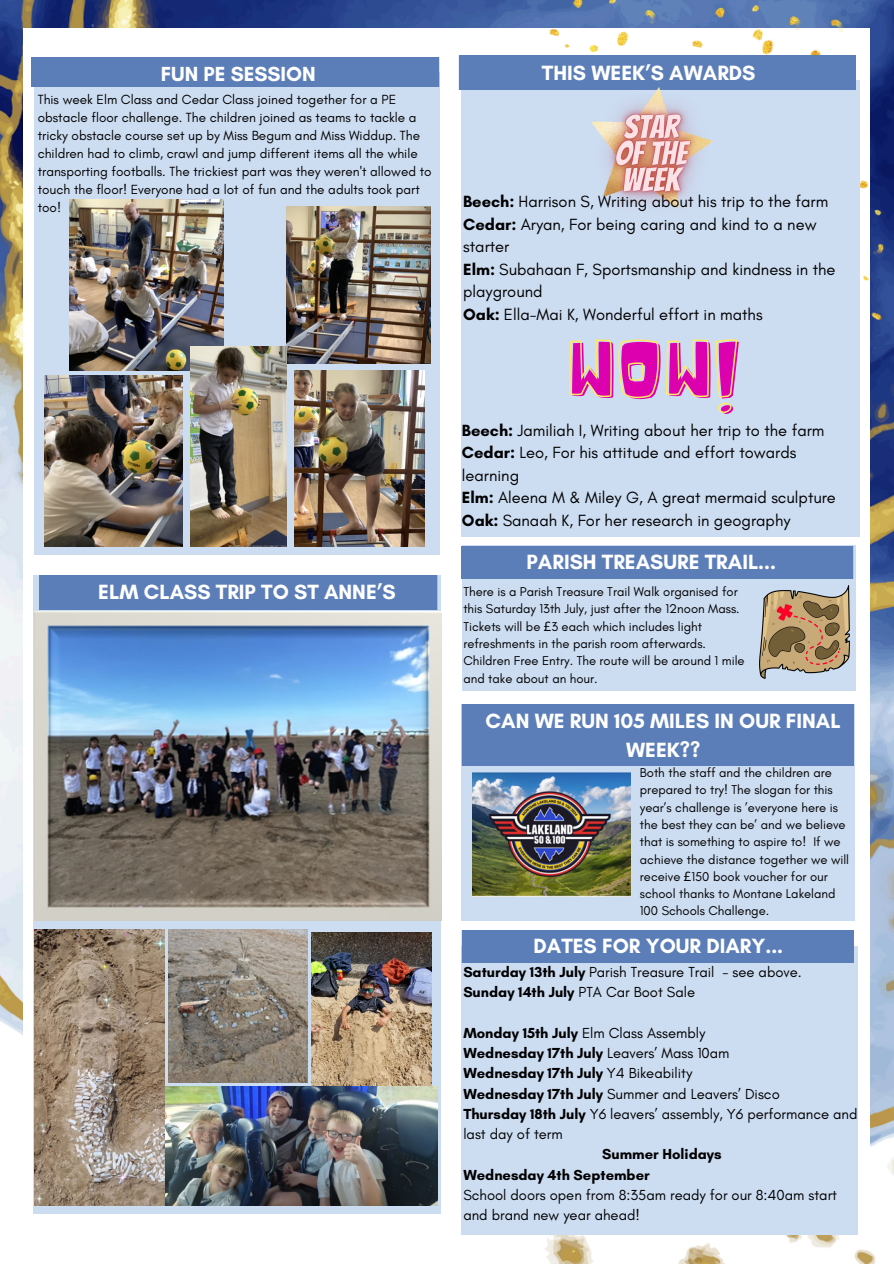
<style>
.page{position:relative;width:894px;height:1264px;background:#fff}
.page>*{position:absolute;margin:0;border:0;box-sizing:border-box;transform-origin:0 0}
.t1{font:74.7px "Noot";color:#dd00ae}
.t2{font:700 21px/29.2px "Glacial Indifference";color:#fff;text-align:center}
.t3{font:700 20.7px "Glacial Indifference";color:#fff}
.t4{font:16.5px/22.5px "Glacial Indifference";color:#000}
.t5{font:14.85px/20.2px "Glacial Indifference";color:#000}
.t6{font:700 14.85px "Glacial Indifference";color:#000}
.t7{font:13.5px/18px "Glacial Indifference";color:#000}
.t8{font:13.05px/17.2px "Glacial Indifference";color:#000}
.s1{font-weight:700}
.s2{font-family:"Noto Sans"}
.s3{font-weight:400}
</style>
<div class="page">
<img style="left:0;top:0;width:893px;height:1263px">
<div style="left:23px;top:28px;width:846px;height:1206px;background:#fff"></div>
<img style="left:543px;top:0;width:350px;height:332px">
<div style="left:461px;top:946px;width:396px;height:288px;background:#ccdcf1"></div>
<div style="left:461px;top:930px;width:392px;height:32px;background:#5c7eb8"></div>
<div style="left:461px;top:81px;width:398px;height:456px;background:#ccdcf1"></div>
<div style="left:458px;top:55px;width:397px;height:35px;background:#5c7eb8"></div>
<div style="left:33px;top:575px;width:407px;height:638px;background:#ccdcf1"></div>
<div style="left:34px;top:72px;width:405px;height:482px;background:#ccdcf1"></div>
<div style="left:31px;top:57px;width:408px;height:30px;background:#5c7eb8"></div>
<div style="left:39px;top:575px;width:398px;height:35px;background:#5c7eb8"></div>
<div style="left:461px;top:704px;width:392px;height:216px;background:#ccdcf1"></div>
<div style="left:461px;top:704px;width:392px;height:62px;background:#5c7eb8"></div>
<img style="left:44px;top:376px;width:139px;height:171px">
<img style="left:294px;top:370px;width:130px;height:177px">
<img style="left:287px;top:206px;width:144px;height:157px">
<img style="left:70px;top:199px;width:154px;height:171px">
<img style="left:191px;top:346px;width:95px;height:200px">
<img style="left:34px;top:612px;width:407px;height:308px">
<img style="left:311px;top:932px;width:120px;height:154px">
<img style="left:168px;top:929px;width:140px;height:153px">
<img style="left:165px;top:1086px;width:272px;height:119px">
<img style="left:34px;top:929px;width:131px;height:276px">
<img style="left:472px;top:773px;width:158px;height:123px">
<div style="left:462px;top:545px;width:393px;height:146px;background:#ccdcf1"></div>
<div style="left:461px;top:546px;width:392px;height:32px;background:#5c7eb8"></div>
<img style="left:759px;top:585px;width:90px;height:93px">
<img style="left:573px;top:68px;width:159px;height:141px">
<svg style="left:569px;top:339px;width:168px;height:74px"></svg>
<p class="t3" style="left:161px;top:62px;width:156px">FUN PE SESSION</p>
<h3 class="t7" style="left:38px;top:91px;width:395px">This week Elm Class and Cedar Class joined together for a PE obstacle floor challenge. The children joined as teams to tackle a tricky obstacle course set up by Miss Begum and Miss Widdup. The children had to climb, crawl and jump different items all the while transporting footballs. The trickiest part was they weren't allowed to touch the floor! Everyone had a lot of fun and the adults took part too!</h3>
<p class="t2" style="left:98px;top:577px;width:299px">ELM CLASS TRIP TO ST ANNE’S</p>
<h3 class="t2" style="left:542px;top:58px;width:215px">THIS WEEK’S AWARDS</h3>
<p class="t4" style="left:463px;top:190px;width:374px"><span class="s1">Beech:</span> Harrison S, Writing about his trip to the farm <span class="s1">Cedar:</span> Aryan, For being caring and kind to a new starter<br><span class="s1">Elm:</span> Subahaan F, Sportsmanship and kindness in the playground<br><span class="s1">Oak:</span> Ella-Mai K, Wonderful effort in maths</p>
<h1 class="t1" style="left:567px;top:324px;width:176px">WOW!</h1>
<p class="t4" style="left:462px;top:419px;width:375px"><span class="s1">Beech:</span> Jamiliah I, Writing about her trip to the farm <span class="s1">Cedar:</span> Leo, For his attitude and effort towards learning<br><span class="s1">Elm:</span> Aleena M &amp; Miley G, A great mermaid sculpture <span class="s1">Oak:</span> Sanaah K, For her research in geography</p>
<h3 class="t2" style="left:526px;top:547px;width:251px">PARISH TREASURE TRAIL...</h3>
<h5 class="t8" style="left:463px;top:583px;width:278px">There is a Parish Treasure Trail Walk organised for this Saturday 13th July, just after the 12noon Mass.<br>Tickets will be <span class="s2">£</span>3 each which includes light refreshments in the parish room afterwards.</h5>
<h5 class="t8" style="left:463px;top:652px;width:283px">Children Free Entry. The route will be around 1 mile and take about an hour.</h5>
<p class="t2" style="left:485px;top:706px;width:356px">CAN WE RUN 105 MILES IN OUR FINAL<br>WEEK??</p>
<p class="t8" style="left:639px;top:763px;width:211px">Both the staff and the children are prepared to try! The slogan for this year’s challenge is ’everyone here is the best they can be’ and we believe that is something to aspire to! If we achieve the distance together we will receive <span class="s2">£</span>150 book voucher for our school thanks to Montane Lakeland 100 Schools Challenge.</p>
<h4 class="t2" style="left:533px;top:931px;width:251px">DATES FOR YOUR DIARY...</h4>
<h3 class="t5" style="left:463px;top:961px;width:340px"><span class="s1">Saturday 13th July</span> Parish Treasure Trail - see above.<br><span class="s1">Sunday 14th July</span> PTA Car Boot Sale</h3>
<h4 class="t5" style="left:463px;top:1022px;width:243px"><span class="s1">Monday 15th July</span> Elm Class Assembly</h4>
<h4 class="t6" style="left:463px;top:1043px;width:268px">Wednesday 17th July <span class="s3">Leavers’ Mass 10am</span></h4>
<h4 class="t6" style="left:463px;top:1064px;width:230px">Wednesday 17th July <span class="s3">Y4 Bikeability</span></h4>
<h4 class="t5" style="left:463px;top:1083px;width:318px"><span class="s1">Wednesday 17th July</span> Summer and Leavers’ Disco</h4>
<h4 class="t5" style="left:463px;top:1103px;width:395px"><span class="s1">Thursday 18th July</span> Y6 leavers’ assembly, Y6 performance and</h4>
<h4 class="t5" style="left:463px;top:1123px;width:101px">last day of term</h4>
<h4 class="t6" style="left:602px;top:1145px;width:121px">Summer Holidays</h4>
<h4 class="t6" style="left:463px;top:1165px;width:188px">Wednesday 4th September</h4>
<h4 class="t5" style="left:463px;top:1184px;width:375px">School doors open from 8:35am ready for our 8:40am start</h4>
<h4 class="t5" style="left:463px;top:1204px;width:178px">and brand new year ahead!</h4>
</div>
